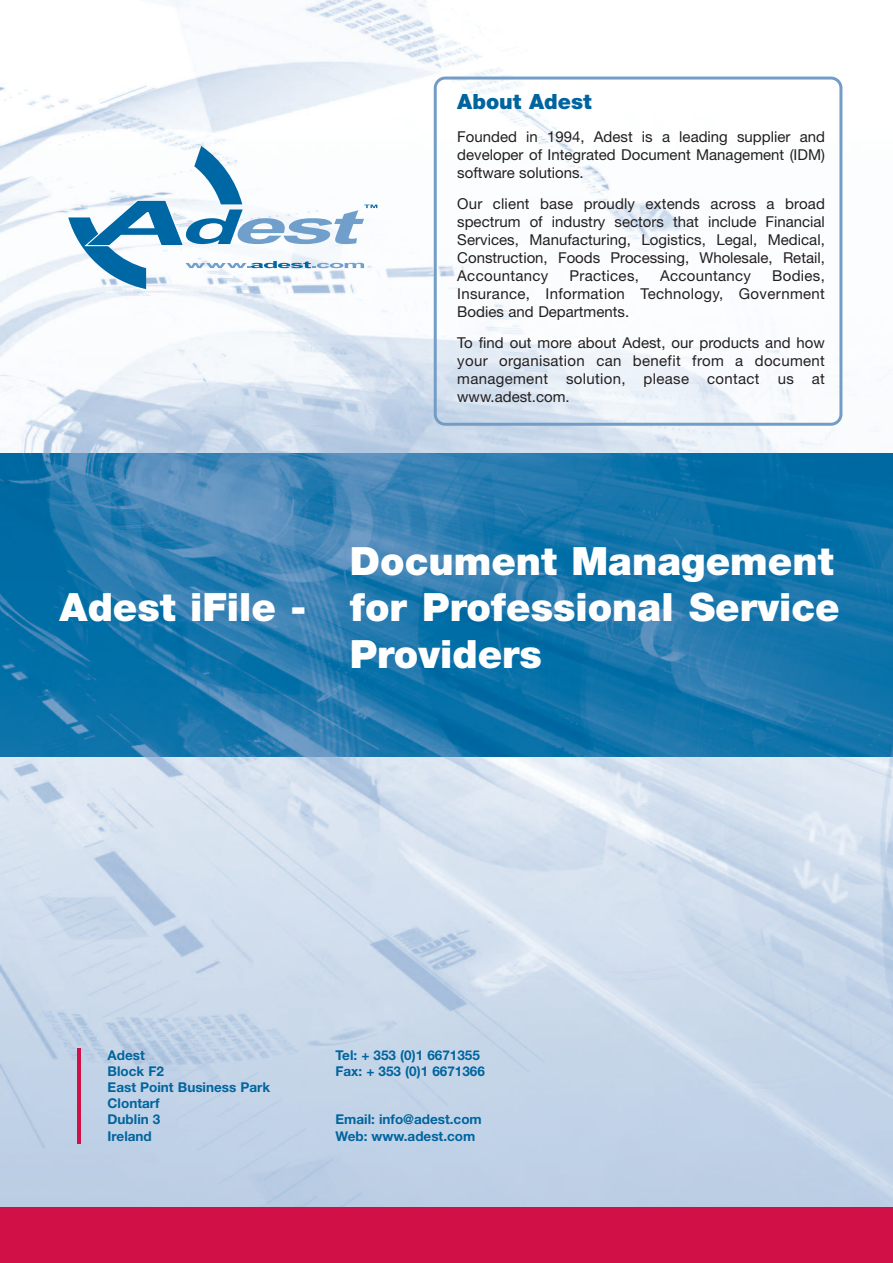
<style>
.page{position:relative;width:893px;height:1263px;background:#fff}
.page>*{position:absolute;margin:0;border:0;box-sizing:border-box;transform-origin:0 0}
.t1{font:900 39px/46.8px "Helvetica Neue";color:#fff}
.t2{font:900 21px "Helvetica Neue";color:#00649e}
.t3{font:15px/18px "Helvetica Neue";color:#231f20;text-align:justify}
.t4{font:15px "Helvetica Neue";letter-spacing:.02em;color:#231f20}
.t5{font:700 13.5px/16.2px "Helvetica Neue";color:#00649e}
</style>
<div class="page">
<img style="left:0;top:0;width:893px;height:1208px">
<svg style="left:68px;top:146px;width:309px;height:143px"></svg>
<hr style="left:78px;top:1048px;width:3px;height:95px;background:#d11048">
<div style="left:0;top:1208px;width:893px;height:55px;background:#d11048"></div>
<img style="left:0;top:453px;width:893px;height:304px">
<svg style="left:434px;top:77px;width:408px;height:349px"></svg>
<h2 class="t2" style="left:457px;top:94px;width:136px">About Adest</h2>
<p class="t3" style="left:457px;top:129px;width:369px">Founded in 1994, Adest is a leading supplier and developer of Integrated Document Management (IDM) software solutions.</p>
<p class="t3" style="left:457px;top:196px;width:369px">Our client base proudly extends across a broad spectrum of industry sectors that include Financial Services, Manufacturing, Logistics, Legal, Medical, Construction, Foods Processing, Wholesale, Retail, Accountancy</p>
<p class="t3" style="left:457px;top:268px;width:369px;text-indent:315px">Bodies, Insurance, Information Technology, Government Bodies and Departments.</p>
<p class="t3" style="left:457px;top:335px;width:369px">To find out more about Adest, our products and how your organisation can benefit from a document management solution, please contact us at www.adest.com.</p>
<p class="t4" style="left:569px;top:270px;width:71px">Practices,</p>
<p class="t4" style="left:660px;top:270px;width:93px">Accountancy</p>
<h1 class="t1" style="left:60px;top:587px;width:248px">Adest iFile -</h1>
<h1 class="t1" style="left:350px;top:541px;width:491px">Document Management for Professional Service<br>Providers</h1>
<p class="t5" style="left:108px;top:1048px;width:164px">Adest<br>Block F2<br>East Point Business Park<br>Clontarf<br>Dublin 3<br>Ireland</p>
<p class="t5" style="left:335px;top:1048px;width:151px">Tel: + 353 (0)1 6671355<br>Fax: + 353 (0)1 6671366</p>
<p class="t5" style="left:335px;top:1113px;width:148px">Email: info@adest.com<br>Web: www.adest.com</p>
</div>
